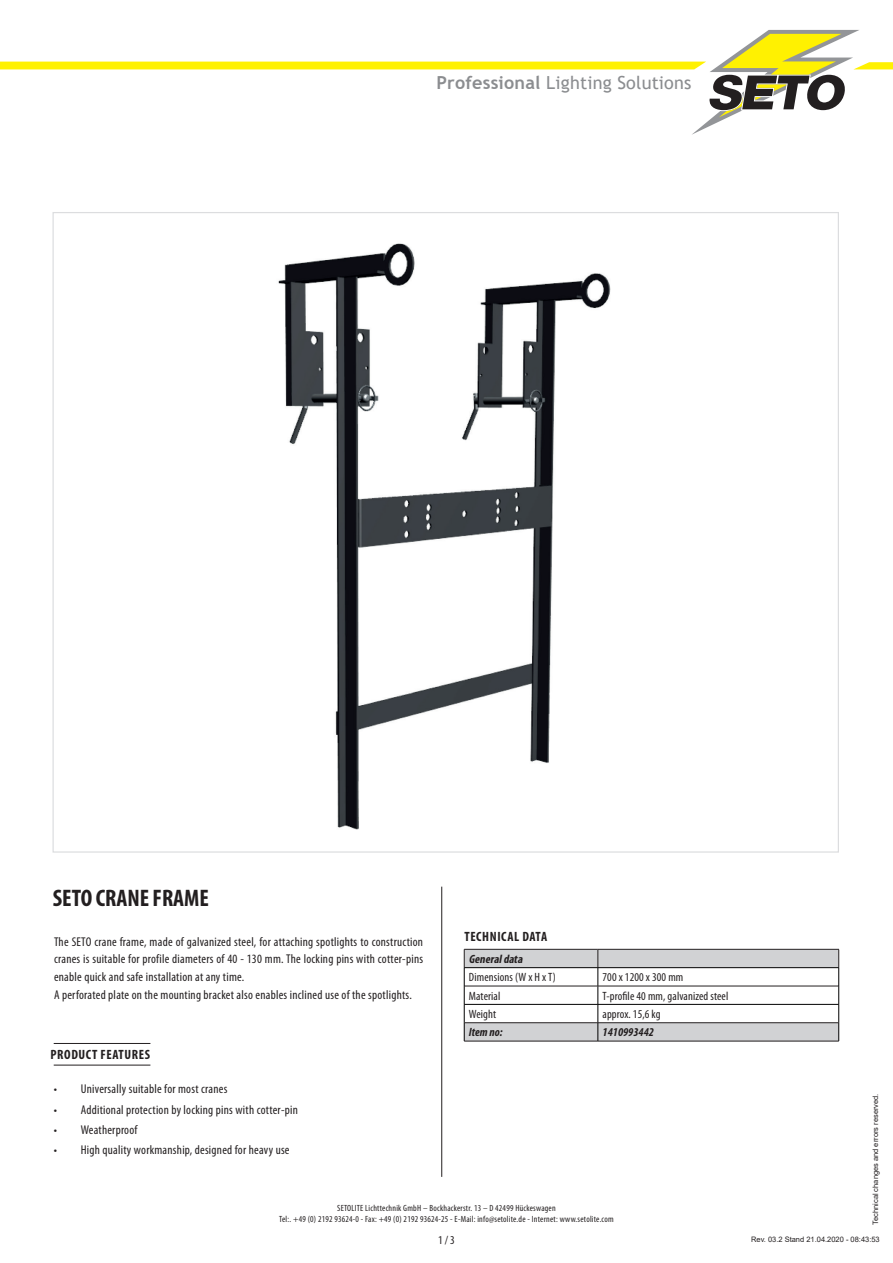
<style>
.page{position:relative;width:893px;height:1263px;background:#fff}
.page>*{position:absolute;margin:0;border:0;box-sizing:border-box;transform-origin:0 0}
.t1{font:700 condensed 24px "Myriad Pro";color:#231f20}
.t2{font:18px "Trebuchet MS";letter-spacing:.01em;color:#8b8d90}
.t3{font:700 condensed 13.5px "Myriad Pro";letter-spacing:.045em;color:#231f20}
.t4{font:condensed 12.75px/17.9px "Myriad Pro";letter-spacing:.02em;color:#231f20}
.t5{font:condensed 12px "Myriad Pro";letter-spacing:.01em;color:#231f20}
.t6{font:italic 700 condensed 12px "Myriad Pro";color:#231f20}
.t7{font:italic 700 condensed 12px "Myriad Pro";color:#231f20}
.t8{font:condensed 9px/10.8px "Myriad Pro";letter-spacing:.025em;color:#231f20;text-align:center}
.t9{font:7.5px "Arial";color:#231f20}
.s1{font-weight:700}
</style>
<div class="page">
<svg style="left:0;top:30px;width:893px;height:105px"></svg>
<img style="left:278px;top:243px;width:333px;height:587px">
<hr style="left:54px;top:1065px;width:96px;height:1px;background:#231f20">
<hr style="left:54px;top:1043px;width:96px;height:1px;background:#231f20">
<hr style="left:441px;top:887px;width:1px;height:290px;background:#231f20">
<hr style="left:464px;top:1041px;width:134px;height:1px;background:#231f20">
<hr style="left:598px;top:1041px;width:241px;height:1px;background:#231f20">
<svg style="left:464px;top:949px;width:375px;height:92px"></svg>
<h2 class="t2" style="left:436px;top:72px;width:257px"><span class="s1">Professional</span> Lighting Solutions</h2>
<h1 class="t1" style="left:53px;top:883px;width:158px">SETO CRANE FRAME</h1>
<p class="t4" style="left:54px;top:932px;width:371px">The SETO crane frame, made of galvanized steel, for attaching spotlights to construction cranes is suitable for profile diameters of 40 - 130 mm. The locking pins with cotter-pins enable quick and safe installation at any time.<br>A perforated plate on the mounting bracket also enables inclined use of the spotlights.</p>
<p class="t3" style="left:51px;top:1046px;width:101px">PRODUCT FEATURES</p>
<p class="t4" style="left:54px;top:1080px;width:175px">• Universally suitable for most cranes</p>
<p class="t4" style="left:54px;top:1100px;width:246px">• Additional protection by locking pins with cotter-pin</p>
<p class="t4" style="left:54px;top:1121px;width:85px">• Weatherproof</p>
<p class="t4" style="left:54px;top:1141px;width:237px">• High quality workmanship, designed for heavy use</p>
<p class="t3" style="left:464px;top:927px;width:84px">TECHNICAL DATA</p>
<p class="t7" style="left:469px;top:951px;width:58px">Generaldata</p>
<p class="t5" style="left:469px;top:970px;width:88px">Dimensions (W x H x T)</p>
<p class="t5" style="left:603px;top:970px;width:82px">700 x 1200 x 300 mm</p>
<p class="t5" style="left:469px;top:988px;width:33px">Material</p>
<p class="t5" style="left:603px;top:988px;width:127px">T-profile 40 mm, galvanized steel</p>
<p class="t5" style="left:469px;top:1007px;width:29px">Weight</p>
<p class="t5" style="left:603px;top:1007px;width:60px">approx. 15,6 kg</p>
<p class="t6" style="left:469px;top:1025px;width:35px">Item no:</p>
<p class="t6" style="left:603px;top:1025px;width:53px">1410993442</p>
<p class="t8" style="left:279px;top:1203px;width:336px">SETOLITE Lichttechnik GmbH – Bockhackerstr. 13 – D 42499 Hückeswagen<br>Tel:. +49 (0) 2192 93624-0 - Fax: +49 (0) 2192 93624-25 - E-Mail: info@setolite.de - Internet: www.setolite.com</p>
<p class="t5" style="left:438px;top:1233px;width:18px">1 / 3</p>
<p class="t9" style="left:870px;top:1225px;width:133px;rotate:-90deg">Technical changes and errors reserved.</p>
<p class="t9" style="left:751px;top:1234px;width:130px">Rev. 03.2 Stand 21.04.2020 - 08:43:53</p>
</div>
